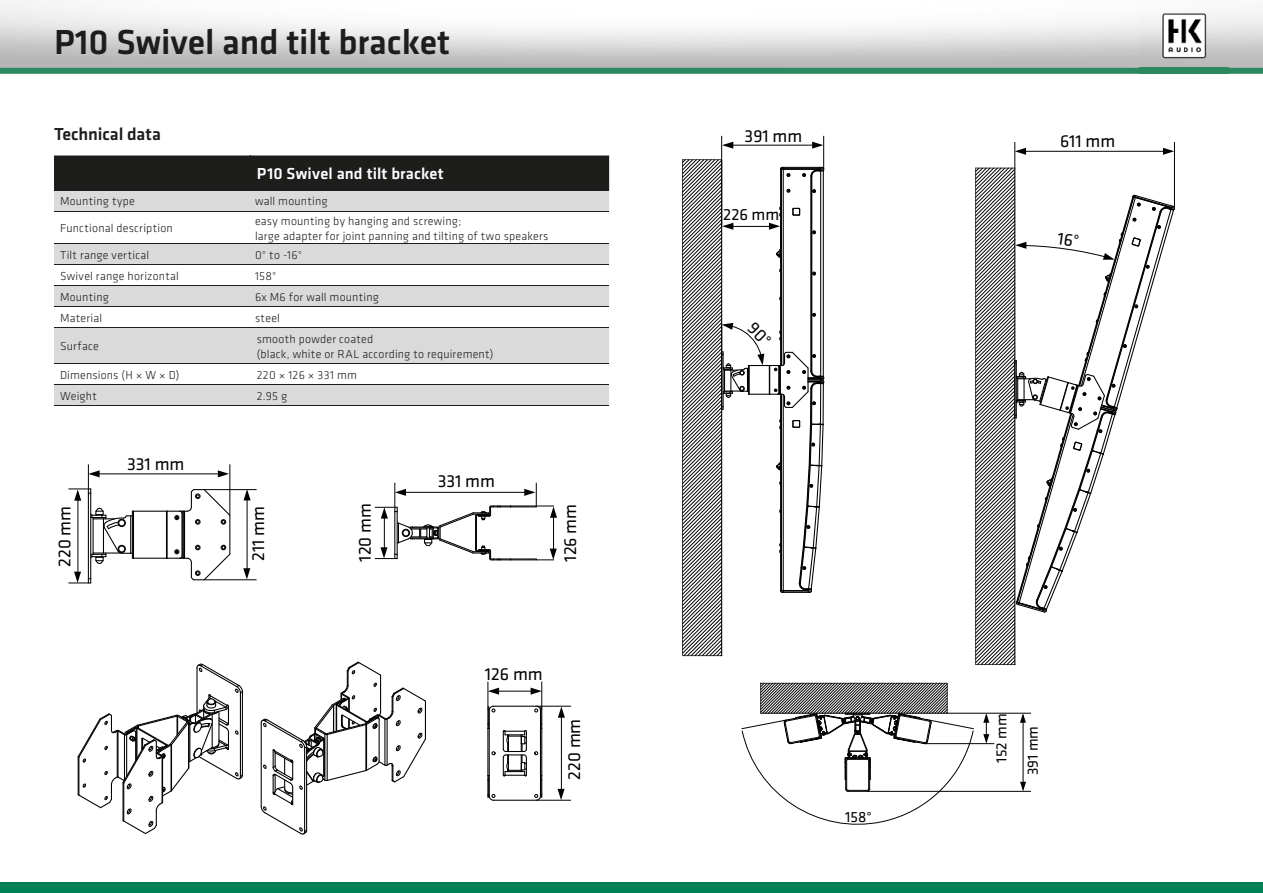
<style>
.page{position:relative;width:1263px;height:893px;background:#fff}
.page>*{position:absolute;margin:0;border:0;box-sizing:border-box;transform-origin:0 0}
.t1{font:500 36px "Klavika";color:#1d1d1b}
.t2{font:18px "Klavika";color:#020203}
.t3{font:500 18px "Klavika";letter-spacing:-.01em;color:#1d1d1b}
.t4{font:16.65px "Klavika";color:#020203}
.t5{font:500 16.5px "Klavika";letter-spacing:.01em;color:#fff}
.t6{font:15.3px/31.2px "Klavika";color:#020203}
.t7{font:300 12px/15px "Klavika";letter-spacing:.015em;color:#1d1d1b}
</style>
<div class="page">
<div style="left:0;top:883px;width:1263px;height:10px;background:#008256"></div>
<svg style="left:0;top:68px;width:1263px;height:6px"></svg>
<img style="left:1139px;top:13px;width:90px;height:61px">
<svg style="left:741px;top:683px;width:233px;height:142px"></svg>
<hr style="left:925px;top:743px;width:69px;height:1px;background:#020203">
<hr style="left:947px;top:713px;width:84px;height:1px;background:#020203">
<hr style="left:867px;top:791px;width:164px;height:1px;background:#020203">
<hr style="left:1023px;top:715px;width:1px;height:74px;background:#020203">
<svg style="left:1020px;top:713px;width:6px;height:10px"></svg>
<svg style="left:983px;top:713px;width:6px;height:31px"></svg>
<svg style="left:1020px;top:782px;width:6px;height:9px"></svg>
<hr style="left:229px;top:515px;width:1px;height:39px;background:#020203">
<hr style="left:184px;top:511px;width:1px;height:47px;background:#020203">
<hr style="left:183px;top:511px;width:1px;height:47px;background:#020203">
<hr style="left:182px;top:511px;width:1px;height:47px;background:#020203">
<hr style="left:90px;top:493px;width:1px;height:86px;background:#020203">
<hr style="left:88px;top:493px;width:1px;height:86px;background:#020203">
<hr style="left:133px;top:558px;width:33px;height:1px;background:#020203">
<hr style="left:133px;top:511px;width:33px;height:1px;background:#020203">
<svg style="left:90px;top:507px;width:43px;height:57px"></svg>
<hr style="left:132px;top:511px;width:1px;height:47px;background:#020203">
<hr style="left:133px;top:511px;width:1px;height:47px;background:#020203">
<hr style="left:166px;top:511px;width:1px;height:47px;background:#020203">
<hr style="left:167px;top:511px;width:1px;height:47px;background:#020203">
<hr style="left:181px;top:513px;width:1px;height:43px;background:#020203">
<svg style="left:166px;top:545px;width:65px;height:36px"></svg>
<svg style="left:166px;top:488px;width:65px;height:37px"></svg>
<hr style="left:229px;top:464px;width:1px;height:51px;background:#020203">
<hr style="left:93px;top:473px;width:133px;height:1px;background:#020203">
<hr style="left:204px;top:489px;width:53px;height:1px;background:#020203">
<hr style="left:204px;top:579px;width:53px;height:1px;background:#020203">
<hr style="left:247px;top:492px;width:1px;height:82px;background:#020203">
<hr style="left:78px;top:493px;width:1px;height:86px;background:#020203">
<svg style="left:68px;top:572px;width:23px;height:12px"></svg>
<svg style="left:243px;top:568px;width:7px;height:11px"></svg>
<svg style="left:244px;top:489px;width:7px;height:11px"></svg>
<svg style="left:218px;top:470px;width:11px;height:7px"></svg>
<svg style="left:68px;top:464px;width:32px;height:37px"></svg>
<svg style="left:375px;top:483px;width:182px;height:78px"></svg>
<hr style="left:536px;top:706px;width:35px;height:1px;background:#020203">
<hr style="left:536px;top:800px;width:35px;height:1px;background:#020203">
<hr style="left:561px;top:710px;width:1px;height:86px;background:#020203">
<svg style="left:557px;top:789px;width:8px;height:11px"></svg>
<svg style="left:558px;top:706px;width:7px;height:12px"></svg>
<svg style="left:487px;top:682px;width:55px;height:119px"></svg>
<svg style="left:77px;top:663px;width:166px;height:171px"></svg>
<svg style="left:260px;top:661px;width:166px;height:174px"></svg>
<div style="left:54px;top:155px;width:555px;height:35px;background:#1d1d1b"></div>
<svg style="left:54px;top:191px;width:555px;height:74px;fill:#dadada"></svg>
<svg style="left:251px;top:212px;width:358px;height:53px"></svg>
<svg style="left:54px;top:285px;width:555px;height:100px;fill:#dadada"></svg>
<div style="left:54px;top:364px;width:197px;height:21px;background:#fff"></div>
<div style="left:54px;top:386px;width:555px;height:20px;background:#dadada"></div>
<hr style="left:251px;top:155px;width:1px;height:35px;background:#1d1d1b">
<hr style="left:54px;top:190px;width:197px;height:1px;background:#1d1d1b">
<hr style="left:251px;top:190px;width:358px;height:1px;background:#1d1d1b">
<hr style="left:54px;top:211px;width:197px;height:1px;background:#1d1d1b">
<hr style="left:251px;top:211px;width:358px;height:1px;background:#1d1d1b">
<hr style="left:54px;top:244px;width:197px;height:1px;background:#1d1d1b">
<hr style="left:251px;top:244px;width:358px;height:1px;background:#1d1d1b">
<hr style="left:54px;top:265px;width:197px;height:1px;background:#1d1d1b">
<hr style="left:251px;top:265px;width:358px;height:1px;background:#1d1d1b">
<hr style="left:54px;top:286px;width:197px;height:1px;background:#1d1d1b">
<hr style="left:251px;top:286px;width:358px;height:1px;background:#1d1d1b">
<hr style="left:54px;top:307px;width:197px;height:1px;background:#1d1d1b">
<hr style="left:251px;top:307px;width:358px;height:1px;background:#1d1d1b">
<hr style="left:54px;top:328px;width:197px;height:1px;background:#1d1d1b">
<hr style="left:251px;top:328px;width:358px;height:1px;background:#1d1d1b">
<hr style="left:54px;top:364px;width:197px;height:1px;background:#1d1d1b">
<hr style="left:251px;top:364px;width:358px;height:1px;background:#1d1d1b">
<hr style="left:54px;top:385px;width:197px;height:1px;background:#1d1d1b">
<hr style="left:251px;top:385px;width:358px;height:1px;background:#1d1d1b">
<hr style="left:54px;top:406px;width:197px;height:1px;background:#1d1d1b">
<hr style="left:251px;top:406px;width:358px;height:1px;background:#1d1d1b">
<svg style="left:975px;top:142px;width:200px;height:523px"></svg>
<svg style="left:682px;top:136px;width:143px;height:520px"></svg>
<h1 class="t1" style="left:54px;top:17px;width:397px">P10 Swivel and tilt bracket</h1>
<h2 class="t3" style="left:54px;top:122px;width:108px">Technical data</h2>
<h3 class="t5" style="left:257px;top:162px;width:188px">P10 Swivel and tilt bracket</h3>
<p class="t7" style="left:60px;top:194px;width:76px">Mounting type</p>
<p class="t7" style="left:255px;top:194px;width:74px">wall mounting</p>
<p class="t7" style="left:60px;top:221px;width:114px">Functional description</p>
<p class="t7" style="left:255px;top:213px;width:295px">easy mounting by hanging and screwing;<br>large adapter for joint panning and tilting of two speakers</p>
<p class="t7" style="left:60px;top:247px;width:91px">Tilt range vertical</p>
<p class="t7" style="left:255px;top:247px;width:49px">0° to -16°</p>
<p class="t7" style="left:60px;top:268px;width:120px">Swivel range horizontal</p>
<p class="t7" style="left:255px;top:268px;width:23px">158°</p>
<p class="t7" style="left:60px;top:289px;width:50px">Mounting</p>
<p class="t7" style="left:255px;top:289px;width:125px">6x M6 for wall mounting</p>
<p class="t7" style="left:60px;top:310px;width:44px">Material</p>
<p class="t7" style="left:255px;top:310px;width:27px">steel</p>
<p class="t7" style="left:60px;top:339px;width:40px">Surface</p>
<p class="t7" style="left:257px;top:331px;width:238px">smooth powder coated<br>(black, white or RAL according to requirement)</p>
<p class="t7" style="left:60px;top:367px;width:121px">Dimensions (H × W × D)</p>
<p class="t7" style="left:257px;top:367px;width:102px">220 × 126 × 331 mm</p>
<p class="t7" style="left:60px;top:388px;width:38px">Weight</p>
<p class="t7" style="left:257px;top:388px;width:32px">2.95 g</p>
<h2 class="t2" style="left:127px;top:455px;width:59px">331 mm</h2>
<h2 class="t2" style="left:55px;top:567px;width:63px;rotate:-90deg">220 mm</h2>
<h2 class="t2" style="left:248px;top:561px;width:56px;rotate:-90deg">211 mm</h2>
<h2 class="t2" style="left:438px;top:471px;width:59px">331 mm</h2>
<h2 class="t2" style="left:355px;top:562px;width:60px;rotate:-90deg">120 mm</h2>
<h2 class="t2" style="left:560px;top:562px;width:59px;rotate:-90deg">126 mm</h2>
<h2 class="t2" style="left:485px;top:664px;width:59px">126 mm</h2>
<h2 class="t2" style="left:564px;top:780px;width:63px;rotate:-90deg">220 mm</h2>
<h2 class="t2" style="left:745px;top:126px;width:59px">391 mm</h2>
<h3 class="t4" style="left:723px;top:206px;width:58px">226 mm</h3>
<h2 class="t2" style="left:1060px;top:131px;width:57px">611 mm</h2>
<p class="t6" style="left:845px;top:802px;width:28px">158°</p>
<p class="t6" style="left:986px;top:775px;width:63px;text-indent:13px;rotate:-90deg">152 mm<br>391 mm</p>
</div>
